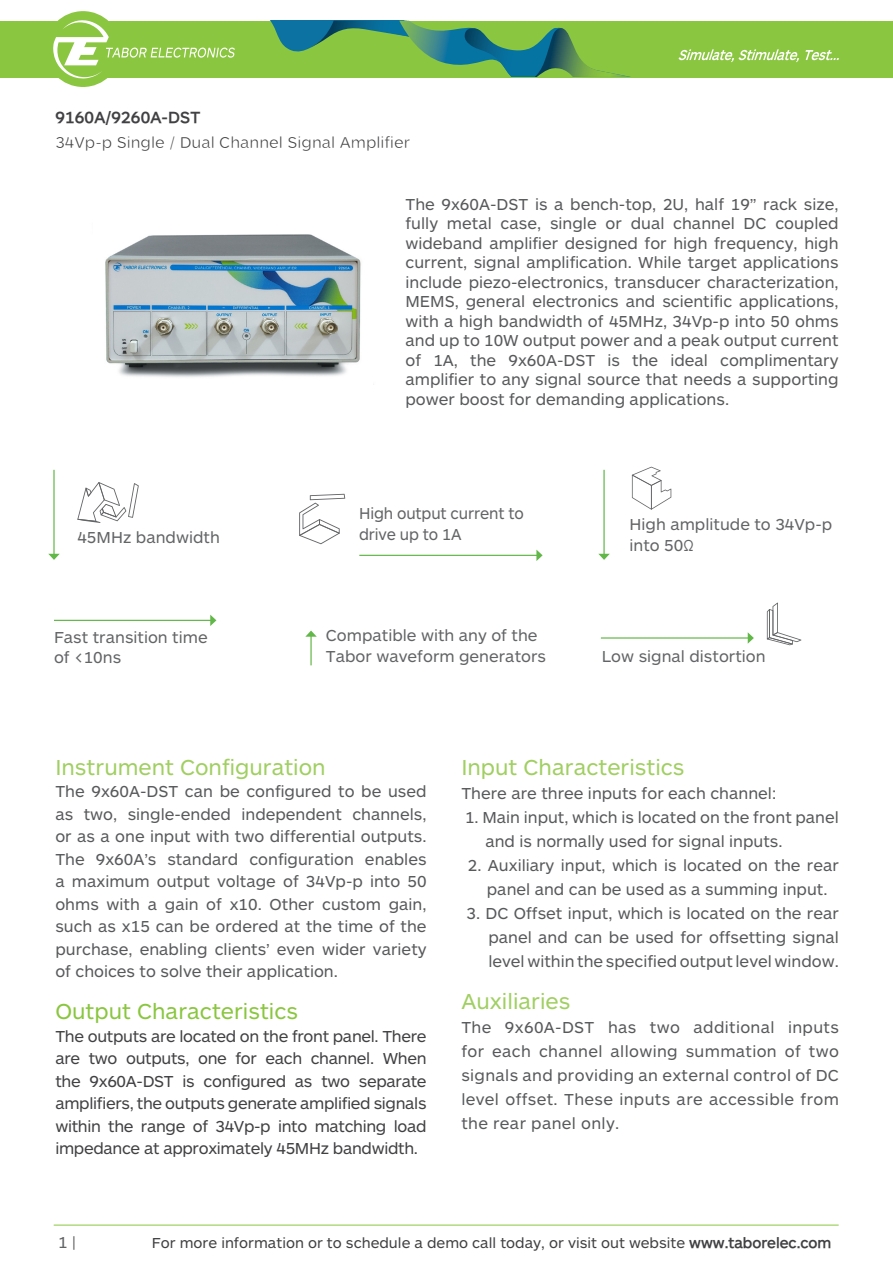
<style>
.page{position:relative;width:893px;height:1263px;background:#fff}
.page>*{position:absolute;margin:0;border:0;box-sizing:border-box;transform-origin:0 0}
.t1{font:22.5px "Solo Sans";color:#a1cf62}
.t2{font:22.5px "Solo Sans";color:#8ac63f}
.t3{font:16.5px/24px "Solo Sans";color:#58595b}
.t4{font:16.5px/22.5px "Solo Sans";letter-spacing:-.02em;color:#414042;text-align:right}
.t5{font:16.5px/24px "Solo Sans";letter-spacing:.02em;color:#58595b}
.t6{font:16.5px/21px "Solo Sans";color:#636466}
.t7{font:300 16.5px "Solo Sans";color:#414042}
.t8{font:16.5px/21px "Solo Sans";color:#636466;scale:.95 1}
.t9{font:700 16.5px "Solo Sans";letter-spacing:.01em;color:#414042}
.t10{font:15px "Solo Sans";color:#414042}
.s1{font-weight:700}
</style>
<div class="page">
<div style="left:0;top:21px;width:893px;height:56px;background:#8ac63f"></div>
<div style="left:45px;top:11px;width:76px;height:76px;background:#8ac63f;border-radius:50%"></div>
<svg style="left:679px;top:49px;width:120px;height:13px"></svg>
<svg style="left:805px;top:50px;width:34px;height:10px"></svg>
<svg style="left:53px;top:20px;width:618px;height:59px"></svg>
<hr style="left:54px;top:1225px;width:785px;height:1px;background:#8ac63f">
<svg style="left:77px;top:482px;width:62px;height:41px"></svg>
<svg style="left:767px;top:603px;width:34px;height:42px"></svg>
<svg style="left:632px;top:467px;width:39px;height:43px"></svg>
<svg style="left:299px;top:494px;width:46px;height:50px"></svg>
<hr style="left:54px;top:620px;width:157px;height:1px;background:#61b747">
<svg style="left:210px;top:615px;width:6px;height:11px"></svg>
<hr style="left:601px;top:637px;width:147px;height:2px;background:#61b747">
<svg style="left:748px;top:632px;width:6px;height:12px"></svg>
<hr style="left:359px;top:555px;width:178px;height:1px;background:#61b747">
<svg style="left:536px;top:550px;width:7px;height:11px"></svg>
<hr style="left:310px;top:636px;width:2px;height:29px;background:#61b747">
<svg style="left:305px;top:630px;width:12px;height:7px"></svg>
<hr style="left:603px;top:470px;width:2px;height:84px;background:#61b747">
<svg style="left:598px;top:554px;width:12px;height:6px"></svg>
<hr style="left:53px;top:470px;width:2px;height:84px;background:#61b747">
<svg style="left:48px;top:554px;width:12px;height:6px"></svg>
<img style="left:105px;top:234px;width:256px;height:143px">
<p class="t9" style="left:55px;top:109px;width:146px">9160A/9260A-DST</p>
<p class="t7" style="left:55px;top:134px;width:356px">34Vp p- Single / Dual Channel Signal Amplifier</p>
<p class="t6" style="left:77px;top:527px;width:144px">45MHz bandwidth</p>
<p class="t6" style="left:54px;top:628px;width:155px;line-height:19.5px">Fast transition time of &lt;10ns</p>
<p class="t3" style="left:405px;top:195px;width:435px;line-height:19.5px;text-align:right">The x9 60A-DST is a bench-top U2, , half 19” rack size, coupled</p>
<p class="t3" style="left:405px;top:212px;width:34px">fully</p>
<p class="t3" style="left:405px;top:231px;width:435px">wideband amplifier designed for high frequency, high</p>
<p class="t3" style="left:405px;top:251px;width:435px">current, signal amplification. While target applications</p>
<p class="t3" style="left:405px;top:270px;width:435px">include piezo-electronics, transducer characterization,</p>
<p class="t3" style="left:405px;top:290px;width:435px">MEMS, general electronics and scientific applications,</p>
<p class="t3" style="left:405px;top:309px;width:435px">with a high bandwidth of 45MHz, 34Vp p- into 50 ohms</p>
<p class="t3" style="left:405px;top:329px;width:435px">and up to 10W output power and a peak output current</p>
<p class="t3" style="left:720px;top:348px;width:120px">complimentary</p>
<p class="t3" style="left:447px;top:212px;width:46px">metal</p>
<p class="t3" style="left:550px;top:212px;width:48px">single</p>
<p class="t3" style="left:631px;top:212px;width:35px">dual</p>
<p class="t3" style="left:673px;top:212px;width:63px">channel</p>
<p class="t3" style="left:744px;top:212px;width:24px">DC</p>
<p class="t3" style="left:501px;top:212px;width:42px">case,</p>
<p class="t3" style="left:605px;top:212px;width:18px">or</p>
<p class="t3" style="left:405px;top:351px;width:435px;line-height:19.5px">of<br>amplifier to any signal source that needs a supporting power boost for demanding applications.</p>
<p class="t3" style="left:470px;top:348px;width:28px">the</p>
<p class="t3" style="left:607px;top:348px;width:14px">is</p>
<p class="t3" style="left:632px;top:348px;width:28px">the</p>
<p class="t3" style="left:670px;top:348px;width:39px">ideal</p>
<p class="t3" style="left:508px;top:348px;width:88px">x9 60A-DST</p>
<p class="t3" style="left:433px;top:348px;width:26px">A1 ,</p>
<p class="t8" style="left:359px;top:503px;width:175px">High output current to drive up to A1</p>
<p class="t6" style="left:326px;top:625px;width:222px">Compatible with any of the<br>Tabor waveform generators</p>
<p class="t6" style="left:630px;top:514px;width:204px">High amplitude to 34Vp p&shy;into 50Ω</p>
<p class="t6" style="left:602px;top:646px;width:165px">Low signal distortion</p>
<h1 class="t1" style="left:55px;top:756px;width:272px">Instrument Configuration</h1>
<p class="t3" style="left:55px;top:781px;width:373px;line-height:22.5px;text-align:right">The x9 60A-DST can be configured to be used channels,</p>
<p class="t3" style="left:128px;top:802px;width:105px">single-ended</p>
<p class="t3" style="left:241px;top:802px;width:102px">independent</p>
<p class="t3" style="left:84px;top:802px;width:35px">two,</p>
<p class="t3" style="left:55px;top:802px;width:19px">as</p>
<p class="t3" style="left:55px;top:825px;width:373px">or as a one input with two differential outputs.</p>
<p class="t3" style="left:365px;top:847px;width:63px">enables</p>
<p class="t3" style="left:249px;top:847px;width:106px">configuration</p>
<p class="t3" style="left:55px;top:847px;width:31px">The</p>
<p class="t3" style="left:55px;top:870px;width:373px">a maximum output voltage of 34Vp p- into 50</p>
<p class="t3" style="left:389px;top:892px;width:39px">gain,</p>
<p class="t3" style="left:167px;top:847px;width:73px">standard</p>
<p class="t3" style="left:96px;top:847px;width:62px">x9 60A s’</p>
<p class="t3" style="left:206px;top:892px;width:17px">of</p>
<p class="t3" style="left:55px;top:893px;width:373px;line-height:22.5px">ohms<br>such as x15 can be ordered at the time of the purchase, enabling clients’ even wider variety of choices to solve their application.</p>
<h1 class="t2" style="left:55px;top:1000px;width:244px">Output Characteristics</h1>
<p class="t4" style="left:55px;top:1025px;width:373px">The outputs are located on the front panel. There<br>When</p>
<p class="t3" style="left:107px;top:892px;width:35px">with</p>
<p class="t3" style="left:165px;top:892px;width:35px">gain</p>
<p class="t3" style="left:270px;top:892px;width:46px">Other</p>
<p class="t3" style="left:230px;top:892px;width:34px">x10.</p>
<p class="t3" style="left:322px;top:892px;width:60px">custom</p>
<p class="t3" style="left:148px;top:892px;width:11px">a</p>
<p class="t4" style="left:235px;top:1048px;width:23px">for</p>
<p class="t4" style="left:265px;top:1048px;width:38px">each</p>
<p class="t4" style="left:311px;top:1048px;width:65px">channel.</p>
<p class="t4" style="left:89px;top:1048px;width:30px">two</p>
<p class="t4" style="left:126px;top:1048px;width:65px">outputs,</p>
<p class="t4" style="left:55px;top:1048px;width:26px">are</p>
<p class="t4" style="left:198px;top:1048px;width:30px">one</p>
<p class="t4" style="left:204px;top:1070px;width:84px">configured</p>
<p class="t4" style="left:55px;top:1070px;width:373px;text-align:left">the<br>amplifiers, the outputs generate amplified signals within the range of 34Vp p- into matching load impedance at approximately 45MHz bandwidth.</p>
<p class="t4" style="left:183px;top:1070px;width:14px">is</p>
<p class="t4" style="left:90px;top:1070px;width:86px">x9 60A-DST</p>
<p class="t4" style="left:321px;top:1070px;width:30px">two</p>
<p class="t4" style="left:359px;top:1070px;width:69px">separate</p>
<p class="t4" style="left:295px;top:1070px;width:19px">as</p>
<h1 class="t1" style="left:461px;top:756px;width:225px">Input Characteristics</h1>
<p class="t3" style="left:461px;top:781px;width:317px">There are three inputs for each channel:</p>
<p class="t3" style="left:485px;top:805px;width:355px;text-indent:-20px">1. Main input, which is located on the front panel and is normally used for signal inputs.</p>
<p class="t3" style="left:468px;top:853px;width:373px;text-align:center">2. Auxiliary input, which is located on the rear panel and can be used as a summing input.</p>
<p class="t3" style="left:488px;top:901px;width:352px;text-align:justify;text-indent:-22px">3. DC Offset input, which is located on the rear panel and can be used for offsetting signal level within the specified output level window.</p>
<h1 class="t1" style="left:461px;top:990px;width:110px">Auxiliaries</h1>
<p class="t3" style="left:788px;top:1015px;width:52px">inputs</p>
<p class="t3" style="left:461px;top:1015px;width:32px">The</p>
<p class="t3" style="left:608px;top:1015px;width:30px">has</p>
<p class="t5" style="left:694px;top:1015px;width:82px">additional</p>
<p class="t5" style="left:505px;top:1015px;width:91px">9x60A-DST</p>
<p class="t3" style="left:650px;top:1015px;width:32px">two</p>
<p class="t5" style="left:461px;top:1039px;width:379px">for<br>signals and providing an external control of DC level offset. These inputs are accessible from the rear panel only.</p>
<p class="t3" style="left:785px;top:1039px;width:18px">of</p>
<p class="t3" style="left:492px;top:1039px;width:40px">each</p>
<p class="t5" style="left:539px;top:1039px;width:65px">channel</p>
<p class="t5" style="left:611px;top:1039px;width:69px">allowing</p>
<p class="t5" style="left:686px;top:1039px;width:93px">summation</p>
<p class="t3" style="left:809px;top:1039px;width:32px">two</p>
<p class="t6" style="left:58px;top:1232px;width:19px">1 |</p>
<p class="t10" style="left:152px;top:1235px;width:681px">For more information or to schedule a demo call today, or visit out website <span class="s1">www.taborelec.com</span></p>
</div>
